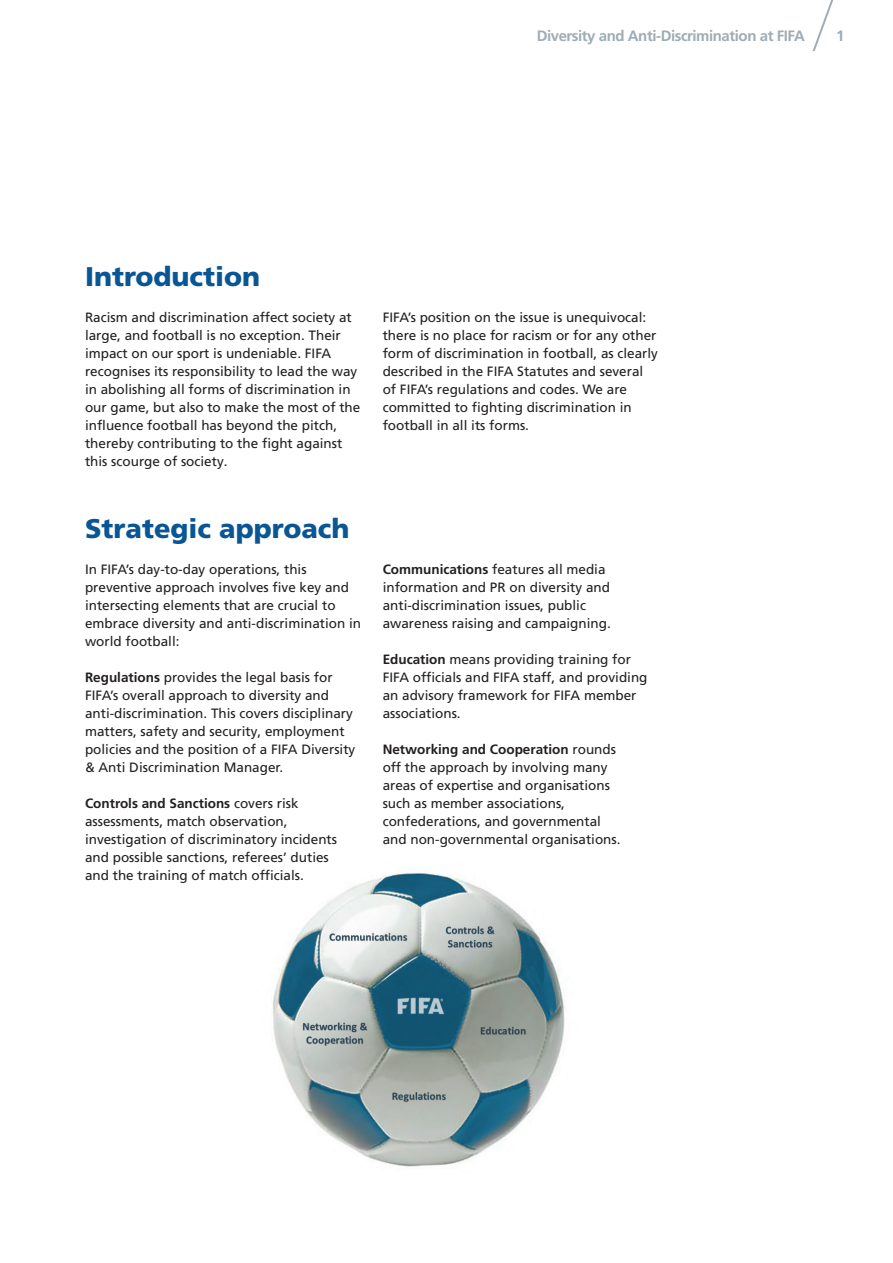
<style>
.page{position:relative;width:893px;height:1263px;background:#fff}
.page>*{position:absolute;margin:0;border:0;box-sizing:border-box;transform-origin:0 0}
.t1{font:900 27px "Frutiger LT Com";color:#0a5694}
.t2{font:700 15px "Frutiger LT Com";letter-spacing:-.03em;color:#9dacb5}
.t3{font:13.5px/18px "Frutiger LT Com";color:#231f20}
.s1{font-weight:700}
</style>
<div class="page">
<svg style="left:813px;top:0;width:21px;height:51px"></svg>
<img style="left:272px;top:873px;width:293px;height:294px">
<p class="t2" style="left:537px;top:27px;width:270px">Diversity and Anti-Discrimination at FIFA</p>
<p class="t2" style="left:836px;top:27px;width:10px">1</p>
<h1 class="t1" style="left:85px;top:261px;width:177px">Introduction</h1>
<p class="t3" style="left:85px;top:309px;width:277px">Racism and discrimination affect society at large, and football is no exception. Their impact on our sport is undeniable. FIFA recognises its responsibility to lead the way in abolishing all forms of discrimination in our game, but also to make the most of the influence football has beyond the pitch, thereby contributing to the fight against this scourge of society.</p>
<p class="t3" style="left:383px;top:308px;width:277px">FIFA’s position on the issue is unequivocal: there is no place for racism or for any other form of discrimination in football, as clearly described in the FIFA Statutes and several of FIFA’s regulations and codes. We are committed to fighting discrimination in football in all its forms.</p>
<h1 class="t1" style="left:85px;top:513px;width:266px">Strategic approach</h1>
<p class="t3" style="left:85px;top:560px;width:278px">In FIFA’s day-to-day operations, this preventive approach involves five key and intersecting elements that are crucial to embrace diversity and anti-discrimination in world football:</p>
<p class="t3" style="left:85px;top:668px;width:272px"><span class="s1">Regulations</span> provides the legal basis for FIFA’s overall approach to diversity and anti-discrimination. This covers disciplinary matters, safety and security, employment policies and the position of a FIFA Diversity &amp; Anti Discrimination Manager.</p>
<p class="t3" style="left:85px;top:794px;width:254px"><span class="s1">Controls and Sanctions</span> covers risk assessments, match observation, investigation of discriminatory incidents and possible sanctions, referees’ duties and the training of match officials.</p>
<p class="t3" style="left:383px;top:561px;width:230px"><span class="s1">Communications</span> features all media information and PR on diversity and anti-discrimination issues, public awareness raising and campaigning.</p>
<p class="t3" style="left:383px;top:651px;width:266px"><span class="s1">Education</span> means providing training for FIFA officials and FIFA staff, and providing an advisory framework for FIFA member associations.</p>
<p class="t3" style="left:383px;top:741px;width:239px"><span class="s1">Networking and Cooperation</span> rounds off the approach by involving many areas of expertise and organisations such as member associations, confederations, and governmental and non-governmental organisations.</p>
</div>
